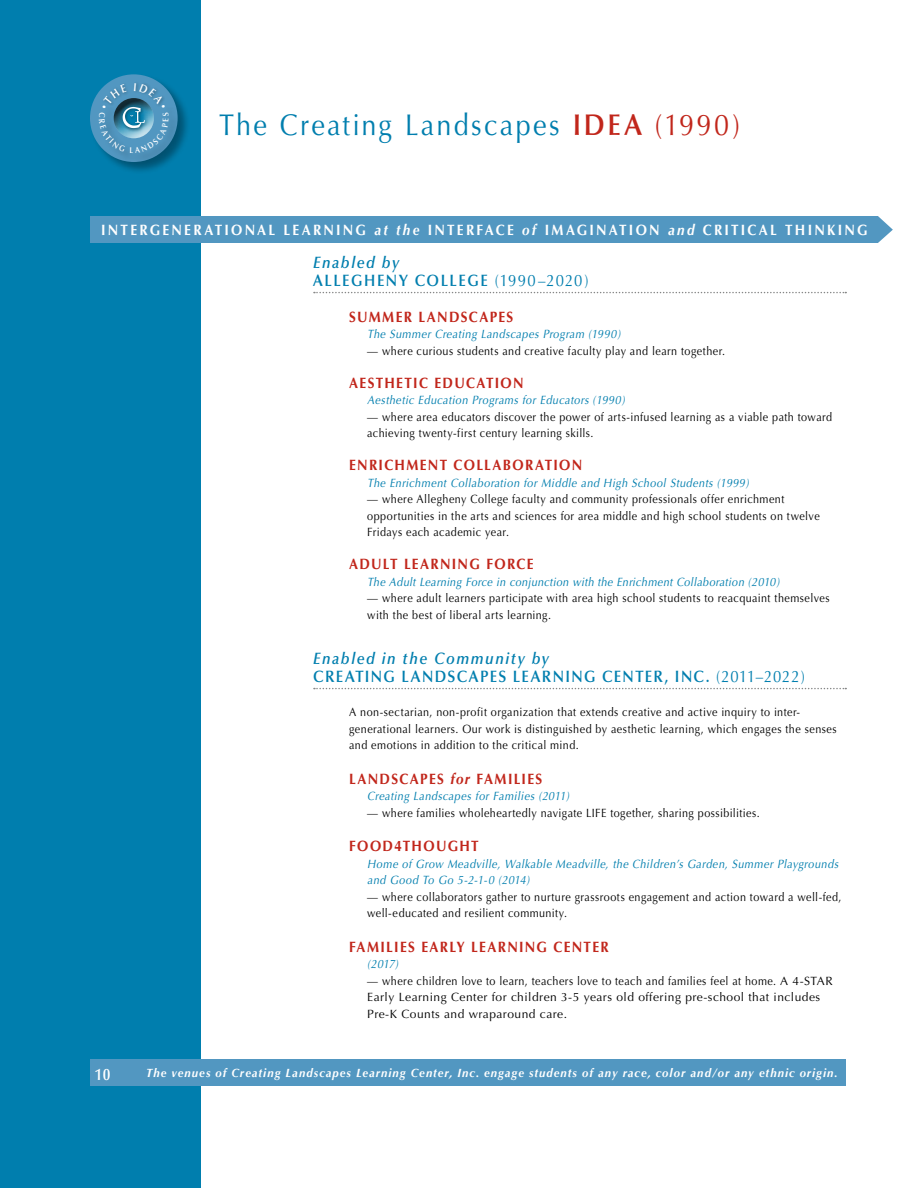
<style>
.page{position:relative;width:918px;height:1188px;background:#fff}
.page>*{position:absolute;margin:0;border:0;box-sizing:border-box;transform-origin:0 0}
.t1{font:30px "Optima";letter-spacing:.085em;color:#007eae;scale:.9 1}
.t2{font:30px "Optima";color:#c1261b;scale:.9 1}
.t3{font:600 16.5px "Optima";letter-spacing:.095em;color:#007eae;scale:.9 1}
.t4{font:italic 600 16.5px "Optima";letter-spacing:.105em;color:#007eae;scale:.9 1}
.t5{font:16.5px "Optima";letter-spacing:.065em;color:#007eae;scale:.9 1}
.t6{font:600 16.5px "Optima";color:#fff;scale:.9 1}
.t7{font:700 15px "Optima";letter-spacing:.1em;color:#c1261b;scale:.9 1}
.t8{font:700 15px "Optima";letter-spacing:.165em;color:#fff;scale:.9 1}
.t9{font:12px/16.5px "Optima";letter-spacing:.04em;color:#000;scale:.9 1}
.t10{font:italic 12px/16.5px "Optima";letter-spacing:.04em;color:#007eae;scale:.9 1}
.t11{font:italic 700 12px "Optima";letter-spacing:.085em;color:#fff;scale:.95 1}
.s1{font-weight:600;color:#c1261b}
.s2{font-style:italic}
.s3{font-weight:400}
</style>
<div class="page">
<div style="left:0;top:0;width:201px;height:1188px;background:#007eae"></div>
<div style="left:90px;top:216px;width:781px;height:27px;background:#5297c1"></div>
<svg style="left:871px;top:216px;width:22px;height:27px"></svg>
<svg style="left:314px;top:292px;width:532px;height:1px"></svg>
<svg style="left:314px;top:688px;width:532px;height:1px"></svg>
<div style="left:89px;top:74px;width:101px;height:101px;background:#000;opacity:.33"></div>
<div style="left:90px;top:74px;width:88px;height:88px;background:#5297c1;border-radius:50%"></div>
<div style="left:102px;top:81px;width:64px;height:27px;background:#000;opacity:.33"></div>
<div style="left:98px;top:105px;width:83px;height:60px;background:#000;opacity:.33"></div>
<div style="left:90px;top:1059px;width:756px;height:27px;background:#5297c1"></div>
<svg style="left:99px;top:83px;width:70px;height:70px"></svg>
<h1 class="t1" style="left:219px;top:107px;width:428px">The Creating Landscapes <span class="s1">IDEA</span></h1>
<h1 class="t2" style="left:655px;top:107px;width:96px">(1990)</h1>
<p class="t8" style="left:101px;top:221px;width:126px">INT ERGENERATIO</p>
<p class="t8" style="left:245px;top:221px;width:269px">NAL LEARNI NG <span class="s2">at the</span> I NT ERFAC</p>
<p class="t8" style="left:507px;top:221px;width:54px">E <span class="s2">of</span> IMA</p>
<p class="t8" style="left:577px;top:221px;width:47px">GI NATIO</p>
<p class="t8" style="left:649px;top:221px;width:244px">N <span class="s2">and</span> CRITICALT HI NKI NG</p>
<h2 class="t6" style="left:95px;top:1065px;width:19px">10</h2>
<h2 class="t4" style="left:313px;top:253px;width:97px">Enabled by</h2>
<h2 class="t3" style="left:313px;top:271px;width:24px">ALLEG</h2>
<h2 class="t3" style="left:364px;top:271px;width:97px">HENY COLLEGE</h2>
<h2 class="t5" style="left:495px;top:271px;width:106px">(1990–2020)</h2>
<p class="t7" style="left:349px;top:308px;width:184px">SUMMER LANDSCAPES</p>
<p class="t10" style="left:367px;top:326px;width:283px">The Summer Creating Landscapes Program (1990)</p>
<p class="t9" style="left:367px;top:343px;width:399px">— where curious students and creative faculty play and learn together.</p>
<p class="t7" style="left:349px;top:374px;width:71px">AESTHETIC</p>
<p class="t7" style="left:435px;top:374px;width:47px">EDUCATIO</p>
<p class="t7" style="left:513px;top:374px;width:13px">N</p>
<p class="t10" style="left:367px;top:392px;width:288px">Aesthetic Education Programs for Educators (1990)</p>
<p class="t9" style="left:367px;top:409px;width:518px">— where area educators discover the power of arts-infused learning as a viable path toward achieving twenty-first century learning skills.</p>
<p class="t7" style="left:349px;top:457px;width:172px">ENRICHMENT COLLABO</p>
<p class="t7" style="left:525px;top:457px;width:22px">RATIO</p>
<p class="t7" style="left:572px;top:457px;width:13px">N</p>
<p class="t10" style="left:367px;top:475px;width:425px">The Enrichment Collaboration for Middle and High School Students (1999)</p>
<p class="t9" style="left:367px;top:491px;width:504px">— where Allegheny College faculty and community professionals offer enrichment opportunities in the arts and sciences for area middle and high school students on twelve<br>Fridays each academic year.</p>
<p class="t7" style="left:349px;top:556px;width:206px">AD ULT LEARNING FORCE</p>
<p class="t10" style="left:367px;top:574px;width:460px">The Adult Learning Force in conjunction with the Enrichment Collaboration (2010)</p>
<p class="t9" style="left:367px;top:590px;width:515px">— where adult learners participate with area high school students to reacquaint themselves with the best of liberal arts learning.</p>
<h2 class="t4" style="left:313px;top:649px;width:264px">Enabled in the Community by</h2>
<h2 class="t3" style="left:313px;top:667px;width:24px">CREATI</h2>
<h2 class="t3" style="left:371px;top:667px;width:179px">NG LANDSCAPES LEAR</h2>
<h2 class="t3" style="left:553px;top:667px;width:282px">NI NG CENTER, INC. <span class="s3">(2011–2022)</span></h2>
<p class="t9" style="left:349px;top:704px;width:543px">A non-sectarian, non-profit organization that extends creative and active inquiry to inter&shy;generational learners. Our work is distinguished by aesthetic learning, which engages the senses and emotions in addition to the critical mind.</p>
<p class="t7" style="left:349px;top:770px;width:161px">LANDSCAPES <span class="s2">for</span> FAMI</p>
<p class="t7" style="left:514px;top:770px;width:33px">LI ES</p>
<p class="t10" style="left:367px;top:788px;width:226px">Creating Landscapes for Families (2011)</p>
<p class="t9" style="left:367px;top:805px;width:438px">— where families wholeheartedly navigate LIFE together, sharing possibilities.</p>
<p class="t7" style="left:349px;top:838px;width:23px">FOOD</p>
<p class="t7" style="left:394px;top:838px;width:92px">4THOUGHT</p>
<p class="t10" style="left:367px;top:856px;width:525px">Home of Grow Meadville, Walkable Meadville, the Children’s Garden, Summer Playgrounds and Good To Go 5-2-1-0 (2014)</p>
<p class="t9" style="left:367px;top:889px;width:529px">— where collaborators gather to nurture grassroots engagement and action toward a well-fed, well-educated and resilient community.</p>
<p class="t7" style="left:349px;top:938px;width:20px">FAMI</p>
<p class="t7" style="left:386px;top:938px;width:249px">LI ES EARLY LEARNI NG CENTER</p>
<p class="t10" style="left:367px;top:956px;width:36px">(2017)</p>
<p class="t9" style="left:367px;top:973px;width:519px">— where children love to learn, teachers love to teach and families feel at home. A 4-STAR<br>Early Learning Center for children 3-5 years old offering pre-school that includes<br>Pre-K Counts and wraparound care.</p>
<p class="t11" style="left:146px;top:1065px;width:729px">The venues of Creating Landscapes Learning Center, Inc. engage students of any race, color and/or any ethnic origin.</p>
</div>
